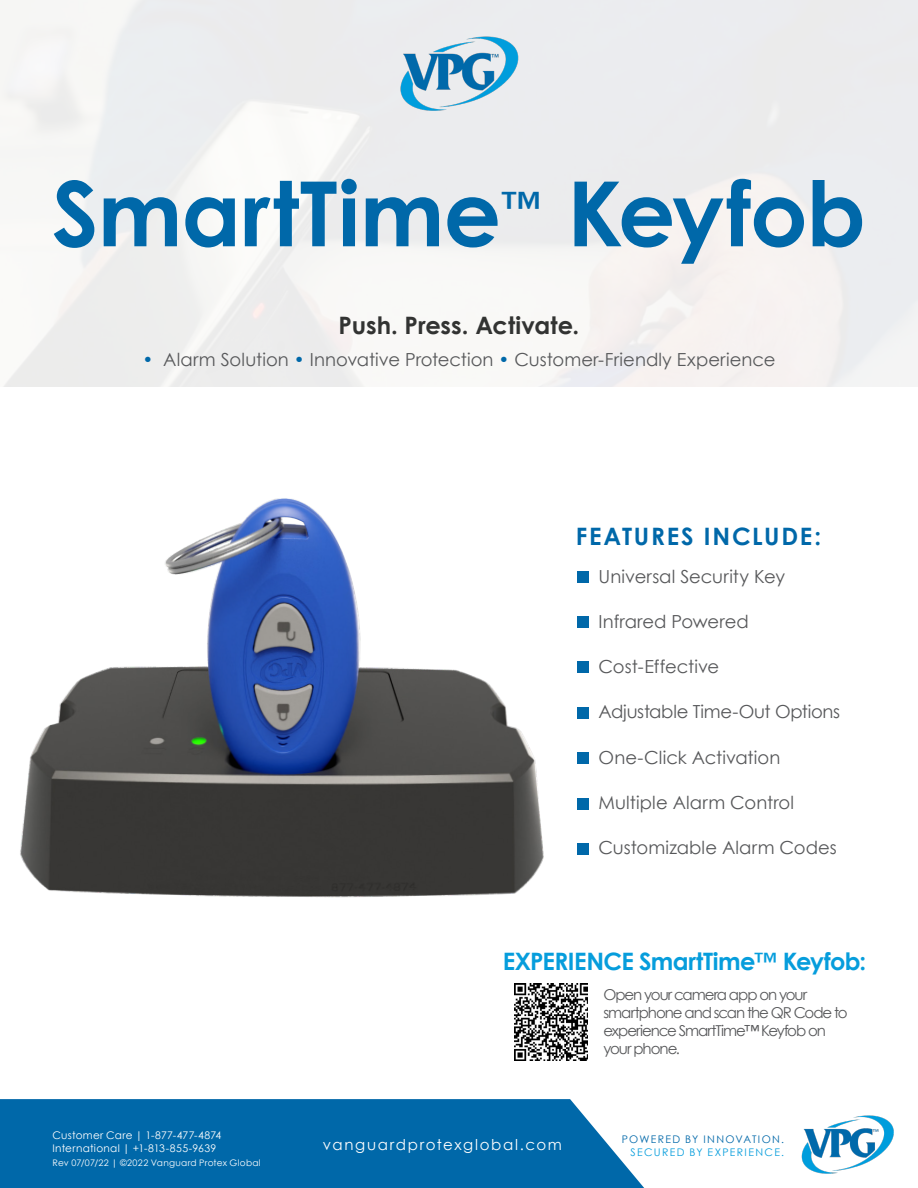
<style>
.page{position:relative;width:918px;height:1188px;background:#fff}
.page>*{position:absolute;margin:0;border:0;box-sizing:border-box;transform-origin:0 0}
.t1{font:700 90px "Century Gothic";letter-spacing:-.01em;color:#0068a9}
.t2{font:700 24px "Century Gothic";letter-spacing:-.025em;color:#069ddc}
.t3{font:700 24px "Century Gothic";color:#323332}
.t4{font:700 24px "Century Gothic";letter-spacing:.075em;color:#0068a9}
.t5{font:18px "Century Gothic";letter-spacing:.005em;color:#57585a}
.t6{font:18px "Century Gothic";letter-spacing:-.015em;color:#57585a}
.t7{font:15px/18px "Century Gothic";letter-spacing:-.07em;color:#57585a}
.t8{font:15px "Century Gothic";letter-spacing:.11em;color:#fff}
.t9{font:10.5px/12.6px "Century Gothic";letter-spacing:.025em;color:#fff}
.t10{font:10.5px "Century Gothic";letter-spacing:.125em;color:#0068a9}
.t11{font:10.5px "Century Gothic";letter-spacing:.13em;color:#069ddc}
.t12{font:9px "Century Gothic";letter-spacing:.03em;color:#fff}
.s1{color:#0068a9}
</style>
<div class="page">
<div style="left:0;top:1099px;width:644px;height:89px;background:#0068a9"></div>
<img style="left:801px;top:1115px;width:93px;height:59px">
<img style="left:514px;top:983px;width:74px;height:77px">
<img style="left:20px;top:498px;width:524px;height:400px">
<img style="left:375px;top:23px;width:168px;height:106px">
<div style="left:577px;top:616px;width:12px;height:12px;background:#0068a9"></div>
<div style="left:577px;top:571px;width:12px;height:11px;background:#0068a9"></div>
<div style="left:577px;top:662px;width:12px;height:11px;background:#0068a9"></div>
<div style="left:577px;top:707px;width:12px;height:11px;background:#0068a9"></div>
<div style="left:577px;top:753px;width:12px;height:11px;background:#0068a9"></div>
<div style="left:577px;top:798px;width:12px;height:11px;background:#0068a9"></div>
<div style="left:577px;top:843px;width:12px;height:12px;background:#0068a9"></div>
<p class="t1" style="left:52px;top:145px;width:816px">SmartTime<sup>™</sup> Keyfob</p>
<p class="t3" style="left:339px;top:307px;width:242px">Push. Press. Activate.</p>
<p class="t5" style="left:142px;top:347px;width:635px"><span class="s1">•</span> Alarm Solution <span class="s1">•</span> Innovative Protection <span class="s1">•</span> Customer-Friendly Experience</p>
<p class="t4" style="left:576px;top:519px;width:247px">FEATURES INCLUDE:</p>
<p class="t5" style="left:599px;top:564px;width:188px">Universal Security Key</p>
<p class="t5" style="left:599px;top:609px;width:152px">Infrared Powered</p>
<p class="t5" style="left:599px;top:654px;width:122px">Cost-Effective</p>
<p class="t6" style="left:599px;top:699px;width:243px">Adjustable Time-Out Options</p>
<p class="t5" style="left:599px;top:745px;width:183px">One-Click Activation</p>
<p class="t5" style="left:599px;top:790px;width:197px">Multiple Alarm Control</p>
<p class="t5" style="left:599px;top:835px;width:240px">Customizable Alarm Codes</p>
<p class="t2" style="left:503px;top:943px;width:365px">EXPERIENCE SmartTime™ Keyfob:</p>
<p class="t7" style="left:603px;top:985px;width:205px">Open your camera app on your</p>
<p class="t7" style="left:603px;top:1003px;width:246px">smartphone and scan the QR Code to experience SmartTime™ Keyfob on</p>
<p class="t7" style="left:603px;top:1039px;width:78px">your phone.</p>
<p class="t9" style="left:52px;top:1129px;width:170px">Customer Care | 1-877-477-4874<br>International | +1-813-855-9639</p>
<p class="t8" style="left:323px;top:1134px;width:241px">vanguardprotexglobal.com</p>
<p class="t10" style="left:622px;top:1132px;width:164px">POWERED BY INNOVATION.</p>
<p class="t11" style="left:630px;top:1145px;width:155px">SECURED BY EXPERIENCE.</p>
<p class="t12" style="left:52px;top:1157px;width:210px">Rev 07/07/22 | ©2022 Vanguard Protex Global</p>
</div>
